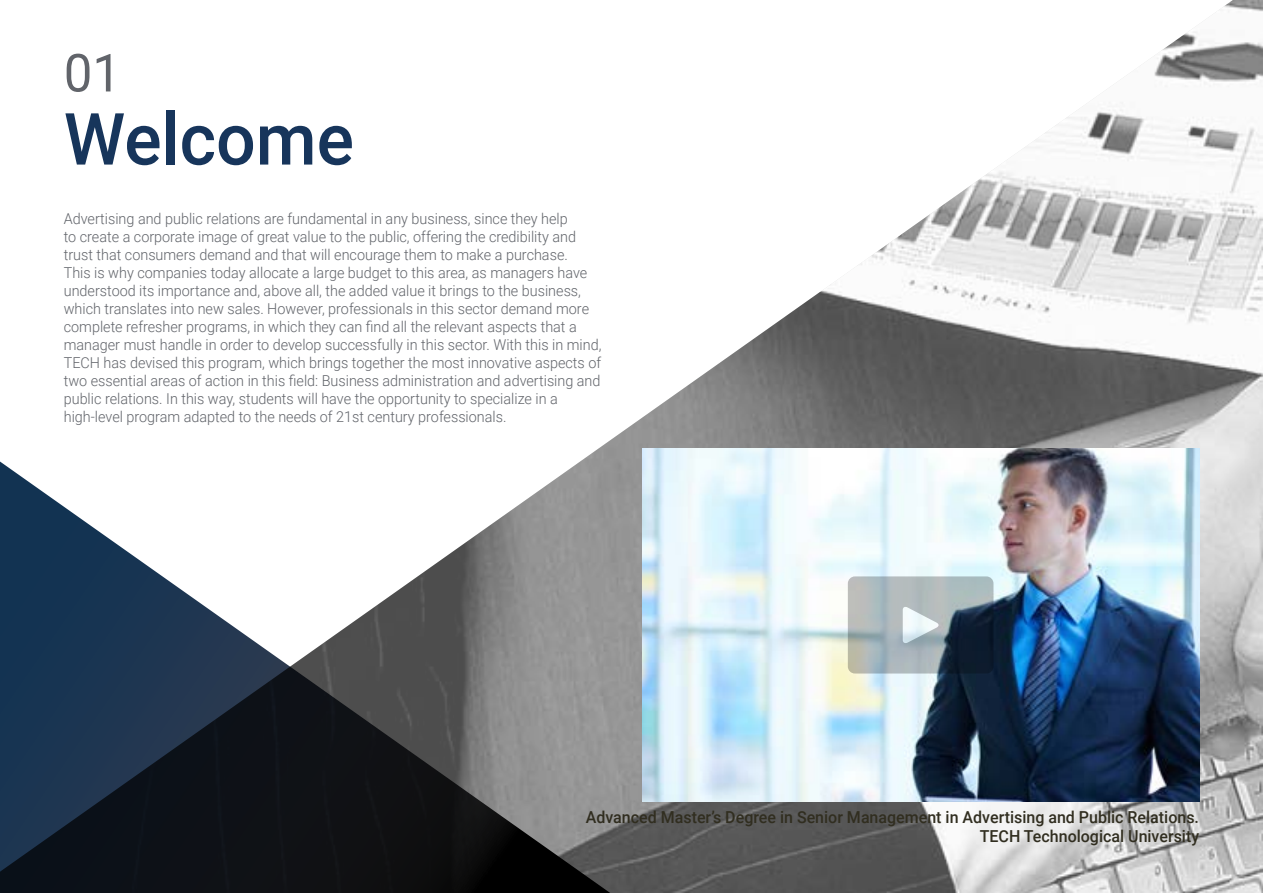
<style>
.page{position:relative;width:1263px;height:893px;background:#fff}
.page>*{position:absolute;margin:0;border:0;box-sizing:border-box;transform-origin:0 0}
.t1{font:500 72px "Roboto";color:#17355b}
.t2{font:52.5px "Roboto";color:#61646a}
.t3{font:500 16.5px/19.5px "Roboto";color:#312e20;text-align:right}
.t4{font:300 15px/18px "Roboto";color:#61646a;scale:.96 1}
</style>
<div class="page">
<img style="left:602px;top:0;width:661px;height:893px">
<img style="left:642px;top:448px;width:557px;height:353px">
<svg style="left:848px;top:576px;width:145px;height:97px;background:#8e9aa0"></svg>
<svg style="left:0;top:446px;width:640px;height:447px"></svg>
<h2 class="t2" style="left:64px;top:36px;width:59px">01</h2>
<h1 class="t1" style="left:64px;top:89px;width:292px">Welcome</h1>
<p class="t4" style="left:64px;top:209px;width:561px">Advertising and public relations are fundamental in any business, since they help<br>to create a corporate image of great value to the public, offering the credibility and trust that consumers demand and that will encourage them to make a purchase.<br>This is why companies today allocate a large budget to this area, as managers have understood its importance and, above all, the added value it brings to the business, which translates into new sales. However, professionals in this sector demand more complete refresher programs, in which they can find all the relevant aspects that a manager must handle in order to develop successfully in this sector. With this in mind, TECH has devised this program, which brings together the most innovative aspects of two essential areas of action in this field: Business administration and advertising and public relations. In this way, students will have the opportunity to specialize in a high-level program adapted to the needs of 21st century professionals.</p>
<p class="t3" style="left:586px;top:807px;width:615px">Advanced Master’s Degree in Senior Management in Advertising and Public Relations.<br>TECH Technological University</p>
</div>
